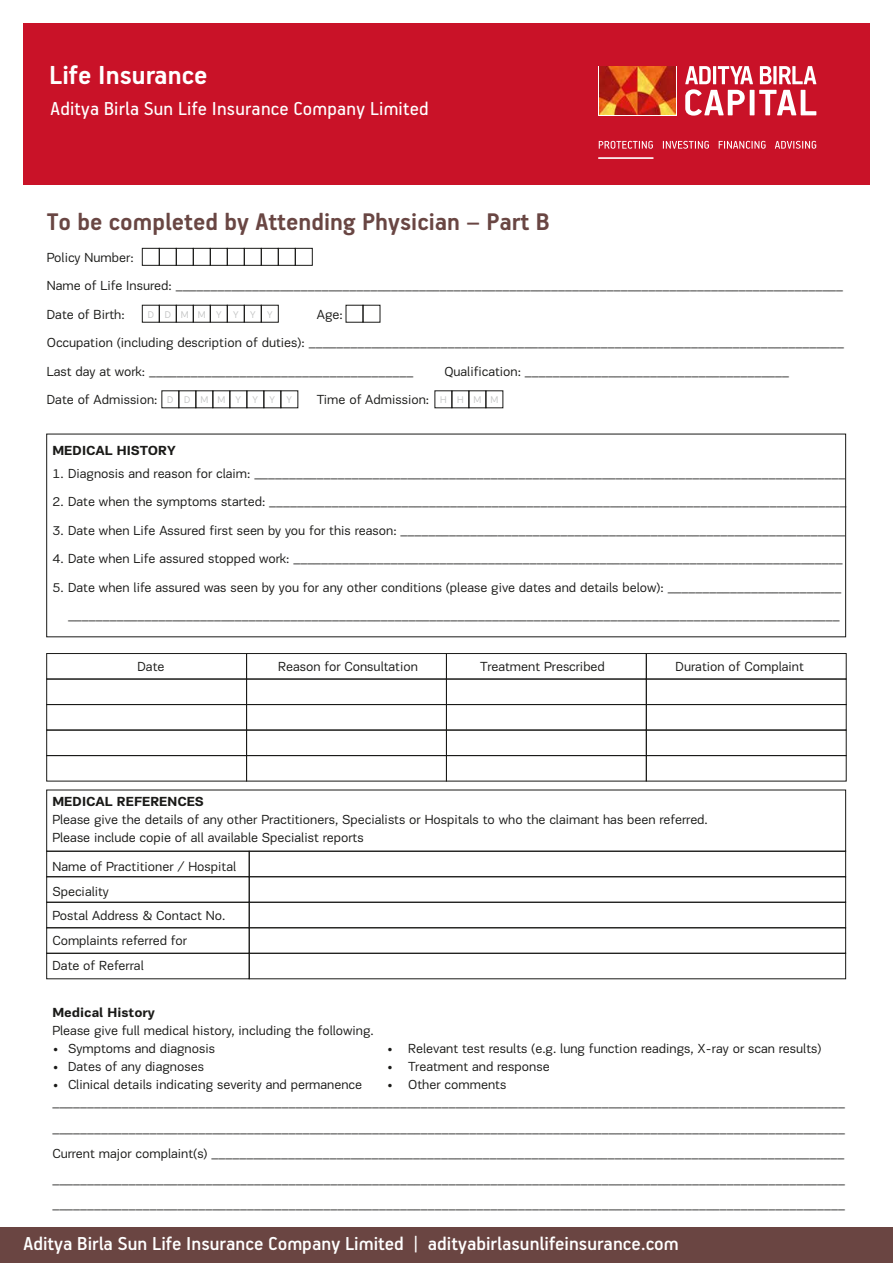
<style>
.page{position:relative;width:893px;height:1263px;background:#fff}
.page>*{position:absolute;margin:0;border:0;box-sizing:border-box;transform-origin:0 0}
.t1{font:700 29.25px "PF Handbook Pro";color:#fff}
.t2{font:700 27px "PF Handbook Pro";color:#694643}
.t3{font:500 21px "PF Handbook Pro";color:#fff}
.t4{font:21px "PF Handbook Pro";letter-spacing:.01em;color:#fff}
.t5{font:13.5px/28.5px "PF Encore Sans Pro";color:#1a1a18}
.t6{font:700 13.5px "PF Encore Sans Pro";color:#1a1a18}
.t7{font:10.05px "PF Encore Sans Pro";letter-spacing:1.075em;color:#c5c6c6}
.t8{font:10.05px "PF Encore Sans Pro";letter-spacing:1.045em;color:#c5c6c6}
</style>
<div class="page">
<div style="left:142px;top:305px;width:18px;height:18px;border:1px solid #1a1a18"></div>
<div style="left:159px;top:305px;width:18px;height:18px;border:1px solid #1a1a18"></div>
<div style="left:176px;top:305px;width:18px;height:18px;border:1px solid #1a1a18"></div>
<div style="left:193px;top:305px;width:18px;height:18px;border:1px solid #1a1a18"></div>
<div style="left:210px;top:305px;width:18px;height:18px;border:1px solid #1a1a18"></div>
<div style="left:227px;top:305px;width:18px;height:18px;border:1px solid #1a1a18"></div>
<div style="left:244px;top:305px;width:18px;height:18px;border:1px solid #1a1a18"></div>
<div style="left:261px;top:305px;width:18px;height:18px;border:1px solid #1a1a18"></div>
<div style="left:162px;top:390px;width:17px;height:18px;border:1px solid #1a1a18"></div>
<div style="left:179px;top:390px;width:17px;height:18px;border:1px solid #1a1a18"></div>
<div style="left:196px;top:390px;width:17px;height:18px;border:1px solid #1a1a18"></div>
<div style="left:213px;top:390px;width:17px;height:18px;border:1px solid #1a1a18"></div>
<div style="left:230px;top:390px;width:17px;height:18px;border:1px solid #1a1a18"></div>
<div style="left:247px;top:390px;width:17px;height:18px;border:1px solid #1a1a18"></div>
<div style="left:280px;top:390px;width:18px;height:18px;border:1px solid #1a1a18"></div>
<div style="left:435px;top:390px;width:17px;height:18px;border:1px solid #1a1a18"></div>
<div style="left:452px;top:390px;width:17px;height:18px;border:1px solid #1a1a18"></div>
<div style="left:469px;top:390px;width:17px;height:18px;border:1px solid #1a1a18"></div>
<div style="left:142px;top:248px;width:18px;height:18px;border:1px solid #1a1a18"></div>
<div style="left:159px;top:248px;width:18px;height:18px;border:1px solid #1a1a18"></div>
<div style="left:176px;top:248px;width:18px;height:18px;border:1px solid #1a1a18"></div>
<div style="left:193px;top:248px;width:18px;height:18px;border:1px solid #1a1a18"></div>
<div style="left:210px;top:248px;width:18px;height:18px;border:1px solid #1a1a18"></div>
<div style="left:227px;top:248px;width:18px;height:18px;border:1px solid #1a1a18"></div>
<div style="left:244px;top:248px;width:18px;height:18px;border:1px solid #1a1a18"></div>
<div style="left:261px;top:248px;width:18px;height:18px;border:1px solid #1a1a18"></div>
<div style="left:278px;top:248px;width:18px;height:18px;border:1px solid #1a1a18"></div>
<div style="left:295px;top:248px;width:18px;height:18px;border:1px solid #1a1a18"></div>
<div style="left:363px;top:305px;width:17px;height:18px;border:1px solid #1a1a18"></div>
<div style="left:46px;top:653px;width:201px;height:26px;border:1px solid #1a1a18"></div>
<div style="left:246px;top:653px;width:201px;height:26px;border:1px solid #1a1a18"></div>
<div style="left:446px;top:653px;width:201px;height:26px;border:1px solid #1a1a18"></div>
<div style="left:646px;top:653px;width:201px;height:26px;border:1px solid #1a1a18"></div>
<div style="left:46px;top:851px;width:204px;height:26px;border:1px solid #1a1a18"></div>
<div style="left:249px;top:851px;width:597px;height:26px;border:1px solid #1a1a18"></div>
<div style="left:46px;top:876px;width:204px;height:27px;border:1px solid #1a1a18"></div>
<div style="left:249px;top:876px;width:597px;height:27px;border:1px solid #1a1a18"></div>
<div style="left:46px;top:902px;width:204px;height:26px;border:1px solid #1a1a18"></div>
<div style="left:249px;top:902px;width:597px;height:26px;border:1px solid #1a1a18"></div>
<div style="left:46px;top:927px;width:204px;height:27px;border:1px solid #1a1a18"></div>
<div style="left:249px;top:927px;width:597px;height:27px;border:1px solid #1a1a18"></div>
<div style="left:46px;top:953px;width:204px;height:26px;border:1px solid #1a1a18"></div>
<div style="left:249px;top:953px;width:597px;height:26px;border:1px solid #1a1a18"></div>
<div style="left:46px;top:679px;width:201px;height:26px;border:1px solid #1a1a18"></div>
<div style="left:246px;top:679px;width:201px;height:26px;border:1px solid #1a1a18"></div>
<div style="left:446px;top:679px;width:201px;height:26px;border:1px solid #1a1a18"></div>
<div style="left:646px;top:679px;width:201px;height:26px;border:1px solid #1a1a18"></div>
<div style="left:46px;top:704px;width:201px;height:26px;border:1px solid #1a1a18"></div>
<div style="left:246px;top:704px;width:201px;height:26px;border:1px solid #1a1a18"></div>
<div style="left:446px;top:704px;width:201px;height:26px;border:1px solid #1a1a18"></div>
<div style="left:646px;top:704px;width:201px;height:26px;border:1px solid #1a1a18"></div>
<div style="left:46px;top:730px;width:201px;height:26px;border:1px solid #1a1a18"></div>
<div style="left:246px;top:730px;width:201px;height:26px;border:1px solid #1a1a18"></div>
<div style="left:446px;top:730px;width:201px;height:26px;border:1px solid #1a1a18"></div>
<div style="left:646px;top:730px;width:201px;height:26px;border:1px solid #1a1a18"></div>
<div style="left:46px;top:755px;width:201px;height:26px;border:1px solid #1a1a18"></div>
<div style="left:246px;top:755px;width:201px;height:26px;border:1px solid #1a1a18"></div>
<div style="left:446px;top:755px;width:201px;height:26px;border:1px solid #1a1a18"></div>
<div style="left:646px;top:755px;width:201px;height:26px;border:1px solid #1a1a18"></div>
<div style="left:0;top:1228px;width:893px;height:35px;background:#6a4542"></div>
<div style="left:23px;top:23px;width:847px;height:162px;background:#c91228"></div>
<svg style="left:599px;top:66px;width:78px;height:49px"></svg>
<img style="left:600px;top:67px;width:76px;height:47px">
<svg style="left:760px;top:66px;width:12px;height:18px"></svg>
<svg style="left:773px;top:66px;width:4px;height:18px"></svg>
<svg style="left:779px;top:66px;width:37px;height:18px"></svg>
<svg style="left:685px;top:66px;width:68px;height:50px"></svg>
<hr style="left:750px;top:90px;width:4px;height:25px;background:#fff">
<svg style="left:759px;top:90px;width:57px;height:25px"></svg>
<svg style="left:599px;top:141px;width:54px;height:8px"></svg>
<svg style="left:663px;top:141px;width:46px;height:8px"></svg>
<svg style="left:719px;top:141px;width:47px;height:8px"></svg>
<svg style="left:775px;top:141px;width:41px;height:8px"></svg>
<hr style="left:599px;top:157px;width:54px;height:2px;background:#fff">
<h1 class="t1" style="left:49px;top:57px;width:160px">Life Insurance</h1>
<h3 class="t4" style="left:51px;top:96px;width:379px">Aditya Birla Sun Life Insurance Company Limited</h3>
<h2 class="t2" style="left:47px;top:205px;width:504px">To be completed by Attending Physician – Part B</h2>
<p class="t5" style="left:47px;top:243px;width:798px">Policy Number:<br>Name of Life Insured: ________________________________________________________________________________________________<br>Date of Birth:</p>
<p class="t5" style="left:47px;top:300px;width:799px;text-indent:270px">Age:<br>Occupation (including description of duties): _____________________________________________________________________________<br>Last day at work: ______________________________________</p>
<p class="t7" style="left:148px;top:308px;width:126px">DDMMYYYY</p>
<p class="t5" style="left:444px;top:357px;width:346px">Qualification: ______________________________________</p>
<p class="t5" style="left:47px;top:385px;width:112px">Date of Admission:</p>
<p class="t5" style="left:317px;top:385px;width:114px">Time of Admission:</p>
<p class="t7" style="left:167px;top:394px;width:126px">DDMMYYYY</p>
<p class="t8" style="left:440px;top:394px;width:60px">HHMM</p>
<p class="t6" style="left:52px;top:442px;width:125px">MEDICAL HISTORY</p>
<p class="t5" style="left:52px;top:459px;width:794px">1. Diagnosis and reason for claim: _____________________________________________________________________________________</p>
<p class="t5" style="left:52px;top:487px;width:795px">2. Date when the symptoms started: ___________________________________________________________________________________</p>
<p class="t5" style="left:52px;top:516px;width:795px">3. Date when Life Assured first seen by you for this reason: ________________________________________________________________</p>
<p class="t5" style="left:52px;top:544px;width:792px">4. Date when Life assured stopped work: _______________________________________________________________________________</p>
<p class="t5" style="left:52px;top:573px;width:791px;text-align:right">5. Date when life assured was seen by you for any other conditions (please give dates and details below): _________________________ _______________________________________________________________________________________________________________</p>
<p class="t5" style="left:137px;top:652px;width:29px">Date</p>
<p class="t5" style="left:278px;top:652px;width:141px">Reason for Consultation</p>
<p class="t5" style="left:480px;top:652px;width:126px">Treatment Prescribed</p>
<p class="t5" style="left:675px;top:652px;width:130px">Duration of Complaint</p>
<p class="t6" style="left:52px;top:793px;width:153px">MEDICAL REFERENCES</p>
<p class="t5" style="left:52px;top:811px;width:657px;line-height:18px">Please give the details of any other Practitioners, Specialists or Hospitals to who the claimant has been referred.<br>Please include copie of all available Specialist reports</p>
<p class="t5" style="left:52px;top:854px;width:185px;line-height:24.8px">Name of Practitioner / Hospital<br>Speciality<br>Postal Address &amp; Contact No.<br>Complaints referred for<br>Date of Referral</p>
<p class="t6" style="left:52px;top:1004px;width:104px">Medical History</p>
<p class="t5" style="left:52px;top:1016px;width:323px">Please give full medical history, including the following.</p>
<p class="t5" style="left:52px;top:1034px;width:164px">• Symptoms and diagnosis</p>
<p class="t5" style="left:387px;top:1034px;width:436px">• Relevant test results (e.g. lung function readings, X-ray or scan results)</p>
<p class="t5" style="left:52px;top:1052px;width:153px">• Dates of any diagnoses</p>
<p class="t5" style="left:387px;top:1052px;width:164px">• Treatment and response</p>
<p class="t5" style="left:52px;top:1070px;width:311px">• Clinical details indicating severity and permanence</p>
<p class="t5" style="left:52px;top:1075px;width:794px;line-height:18px;text-align:center">• Other comments __________________________________________________________________________________________________________________</p>
<p class="t5" style="left:52px;top:1115px;width:794px;line-height:25.5px;text-align:justify">__________________________________________________________________________________________________________________ Current major complaint(s) ___________________________________________________________________________________________ __________________________________________________________________________________________________________________ __________________________________________________________________________________________________________________</p>
<h3 class="t3" style="left:24px;top:1231px;width:657px">Aditya Birla Sun Life Insurance Company Limited | adityabirlasunlifeinsurance.com</h3>
</div>
